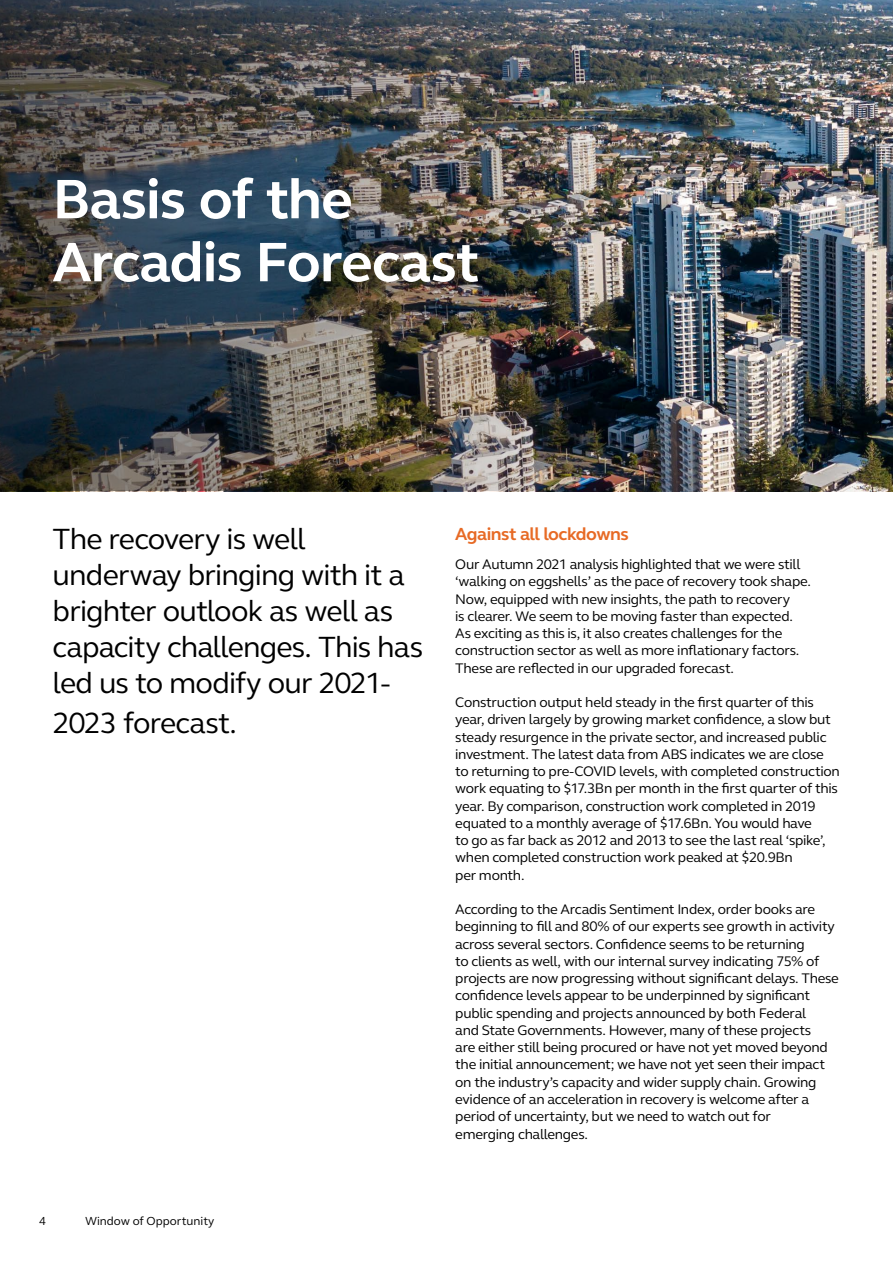
<style>
.page{position:relative;width:893px;height:1263px;background:#fff}
.page>*{position:absolute;margin:0;border:0;box-sizing:border-box;transform-origin:0 0}
.t1{font:700 57px/63px "FS Elliot Pro";letter-spacing:-.02em;color:#fff}
.t2{font:30px/36px "FS Elliot Pro";letter-spacing:-.03em;color:#000}
.t3{font:700 18px "FS Elliot Pro";letter-spacing:-.025em;color:#e76a25}
.t4{font:14.25px/17.2px "FS Elliot Pro";letter-spacing:-.02em;color:#000}
.t5{font:12px "FS Elliot Pro";color:#000}
</style>
<div class="page">
<img style="left:0;top:0;width:893px;height:491px">
<h1 class="t1" style="left:53px;top:167px;width:428px">Basis of the<br>Arcadis Forecast</h1>
<h2 class="t2" style="left:53px;top:520px;width:372px">The recovery is well underway bringing with it a brighter outlook as well as capacity challenges. This has led us to modify our 2021-</h2>
<h2 class="t2" style="left:53px;top:704px;width:186px">2023 forecast.</h2>
<p class="t5" style="left:39px;top:1213px;width:8px">4</p>
<p class="t5" style="left:85px;top:1213px;width:131px">Window of Opportunity</p>
<p class="t3" style="left:455px;top:522px;width:175px">Against all lockdowns</p>
<p class="t4" style="left:455px;top:555px;width:357px">Our Autumn 2021 analysis highlighted that we were still ‘walking on eggshells’ as the pace of recovery took shape.<br>Now, equipped with new insights, the path to recovery<br>is clearer. We seem to be moving faster than expected.<br>As exciting as this is, it also creates challenges for the construction sector as well as more inflationary factors.<br>These are reflected in our upgraded forecast.</p>
<p class="t4" style="left:455px;top:693px;width:386px">Construction output held steady in the first quarter of this year, driven largely by growing market confidence, a slow but steady resurgence in the private sector, and increased public investment. The latest data from ABS indicates we are close to returning to pre-COVID levels, with completed construction work equating to $17.3Bn per month in the first quarter of this year. By comparison, construction work completed in 2019 equated to a monthly average of $17.6Bn. You would have<br>to go as far back as 2012 and 2013 to see the last real ‘spike’, when completed construction work peaked at $20.9Bn<br>per month.</p>
<p class="t4" style="left:455px;top:900px;width:385px">According to the Arcadis Sentiment Index, order books are beginning to fill and 80% of our experts see growth in activity across several sectors. Confidence seems to be returning<br>to clients as well, with our internal survey indicating 75% of projects are now progressing without significant delays. These confidence levels appear to be underpinned by significant public spending and projects announced by both Federal<br>and State Governments. However, many of these projects<br>are either still being procured or have not yet moved beyond the initial announcement; we have not yet seen their impact on the industry’s capacity and wider supply chain. Growing evidence of an acceleration in recovery is welcome after a period of uncertainty, but we need to watch out for<br>emerging challenges.</p>
</div>
